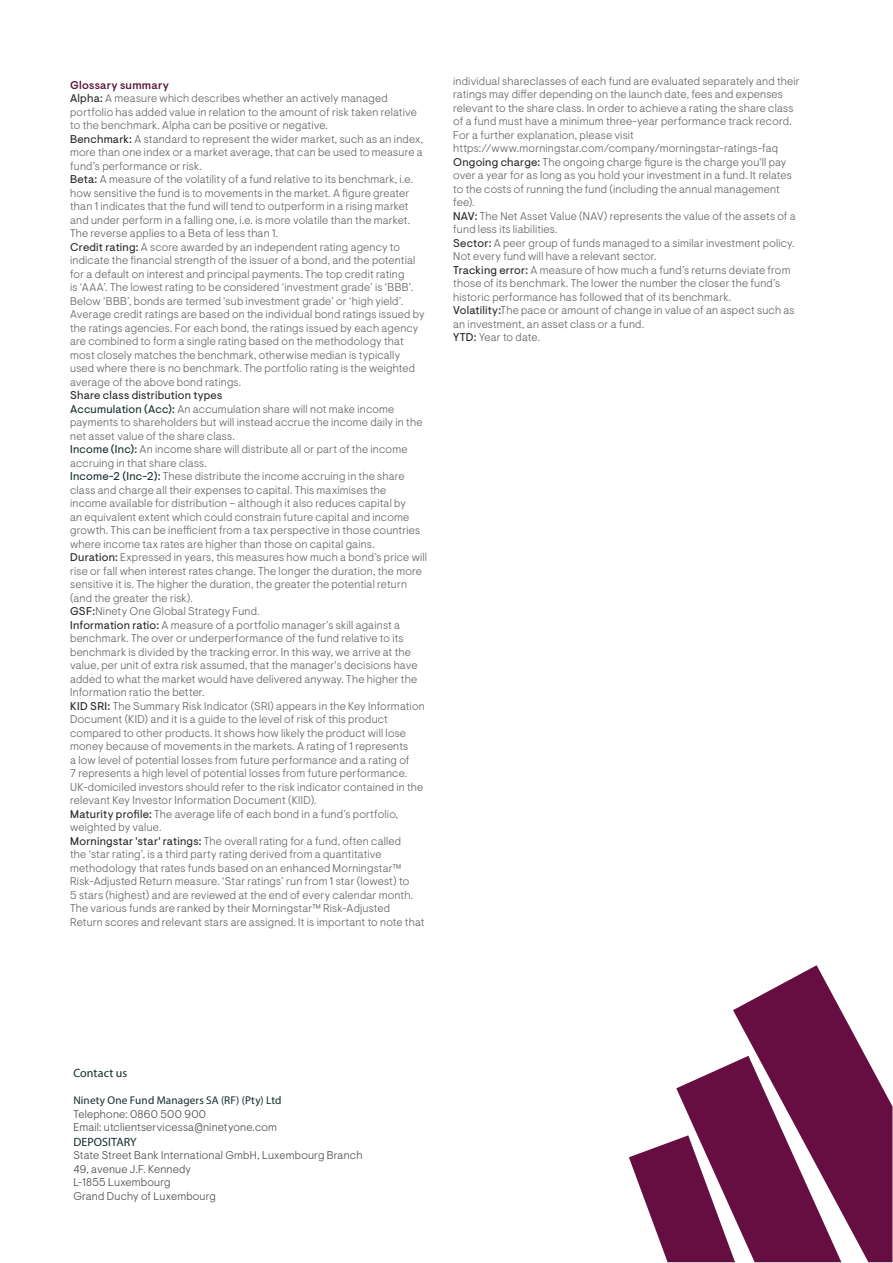
<style>
.page{position:relative;width:893px;height:1263px;background:#fff}
.page>*{position:absolute;margin:0;border:0;box-sizing:border-box;transform-origin:0 0}
.t1{font:12px "Myriad Pro";letter-spacing:.005em;color:#102d2a}
.t2{font:300 11.25px/13.5px "Ninety One Visuelt";letter-spacing:.02em;color:#636366}
.t3{font:300 11.25px/13.5px "Ninety One Visuelt";letter-spacing:.02em;color:#4b4c4d}
.t4{font:11.25px "Myriad Pro";letter-spacing:.015em;color:#102d2a}
.s1{font-weight:500;color:#591239}
.s2{font-weight:400;color:#242424}
.s3{font-weight:400;color:#102d2a}
</style>
<div class="page">
<svg style="left:733px;top:965px;width:159px;height:297px;fill:#660e41"></svg>
<svg style="left:629px;top:1056px;width:212px;height:206px"></svg>
<p class="t2" style="left:70px;top:78px;width:356px"><span class="s1">Glossary summary<br></span><span class="s2">Alpha:</span> A measure which describes whether an actively managed portfolio has added value in relation to the amount of risk taken relative to the benchmark. Alpha can be positive or negative.<br><span class="s2">Benchmark:</span> A standard to represent the wider market, such as an index, more than one index or a market average, that can be used to measure a fund’s performance or risk.<br><span class="s2">Beta:</span> A measure of the volatility of a fund relative to its benchmark, i.e. how sensitive the fund is to movements in the market. A figure greater than 1 indicates that the fund will tend to outperform in a rising market and under perform in a falling one, i.e. is more volatile than the market.<br>The reverse applies to a Beta of less than 1.<br><span class="s2">Credit rating:</span> A score awarded by an independent rating agency to indicate the financial strength of the issuer of a bond, and the potential for a default on interest and principal payments. The top credit rating<br>is ‘AAA’. The lowest rating to be considered ‘investment grade’ is ‘BBB’.<br>Below ‘BBB’, bonds are termed ‘sub investment grade’ or ‘high yield’.<br>Average credit ratings are based on the individual bond ratings issued by the ratings agencies. For each bond, the ratings issued by each agency are combined to form a single rating based on the methodology that most closely matches the benchmark, otherwise median is typically used where there is no benchmark. The portfolio rating is the weighted average of the above bond ratings.</p>
<p class="t2" style="left:70px;top:389px;width:358px"><span class="s2">Share class distribution types<br></span><span class="s3">Accumulation (Acc):</span> An accumulation share will not make income payments to shareholders but will instead accrue the income daily in the net asset value of the share class.<br><span class="s3">Income (Inc):</span> An income share will distribute all or part of the income accruing in that share class.<br><span class="s3">Income-2 (Inc-2):</span> These distribute the income accruing in the share class and charge all their expenses to capital. This maximises the<br>income available for distribution – although it also reduces capital by<br>an equivalent extent which could constrain future capital and income growth. This can be inefficient from a tax perspective in those countries where income tax rates are higher than those on capital gains.<br><span class="s2">Duration:</span> Expressed in years, this measures how much a bond’s price will rise or fall when interest rates change. The longer the duration, the more sensitive it is. The higher the duration, the greater the potential return (and the greater the risk).<br><span class="s2">GSF:</span>Ninety One Global Strategy Fund.<br><span class="s2">Information ratio:</span> A measure of a portfolio manager’s skill against a benchmark. The over or underperformance of the fund relative to its benchmark is divided by the tracking error. In this way, we arrive at the value, per unit of extra risk assumed, that the manager's decisions have added to what the market would have delivered anyway. The higher the Information ratio the better.<br><span class="s2">KID SRI:</span> The Summary Risk Indicator (SRI) appears in the Key Information Document (KID) and it is a guide to the level of risk of this product compared to other products. It shows how likely the product will lose money because of movements in the markets. A rating of 1 represents<br>a low level of potential losses from future performance and a rating of<br>7 represents a high level of potential losses from future performance.<br>UK-domiciled investors should refer to the risk indicator contained in the relevant Key Investor Information Document (KIID).<br><span class="s2">Maturity profile:</span> The average life of each bond in a fund’s portfolio, weighted by value.<br><span class="s2">Morningstar 'star' ratings:</span> The overall rating for a fund, often called<br>the ‘star rating’, is a third party rating derived from a quantitative methodology that rates funds based on an enhanced Morningstar™ Risk-Adjusted Return measure. ‘Star ratings’ run from 1 star (lowest) to<br>5 stars (highest) and are reviewed at the end of every calendar month.<br>The various funds are ranked by their Morningstar™ Risk-Adjusted<br>Return scores and relevant stars are assigned. It is important to note that</p>
<p class="t2" style="left:453px;top:74px;width:348px">individual shareclasses of each fund are evaluated separately and their ratings may differ depending on the launch date, fees and expenses relevant to the share class. In order to achieve a rating the share class of a fund must have a minimum three-year performance track record.<br>For a further explanation, please visit https://www.morningstar.com/company/morningstar-ratings-faq <span class="s2">Ongoing charge:</span> The ongoing charge figure is the charge you'll pay over a year for as long as you hold your investment in a fund. It relates to the costs of running the fund (including the annual management fee).<br><span class="s2">NAV:</span> The Net Asset Value (NAV) represents the value of the assets of a fund less its liabilities.<br><span class="s2">Sector:</span> A peer group of funds managed to a similar investment policy.<br>Not every fund will have a relevant sector.<br><span class="s2">Tracking error:</span> A measure of how much a fund’s returns deviate from those of its benchmark. The lower the number the closer the fund’s historic performance has followed that of its benchmark.<br><span class="s2">Volatility:</span>The pace or amount of change in value of an aspect such as an investment, an asset class or a fund.<br><span class="s2">YTD:</span> Year to date.</p>
<p class="t1" style="left:73px;top:1066px;width:56px">Contact us</p>
<p class="t4" style="left:73px;top:1094px;width:210px">Ninety One Fund Managers SA (RF) (Pty) Ltd</p>
<p class="t3" style="left:73px;top:1107px;width:205px">Telephone: 0860 500 900<br>Email: utclientservicessa@ninetyone.com</p>
<p class="t1" style="left:73px;top:1134px;width:65px">DEPOSITARY</p>
<p class="t3" style="left:73px;top:1149px;width:291px">State Street Bank International GmbH, Luxembourg Branch<br>49, avenue J.F. Kennedy<br>L-1855 Luxembourg<br>Grand Duchy of Luxembourg</p>
</div>
